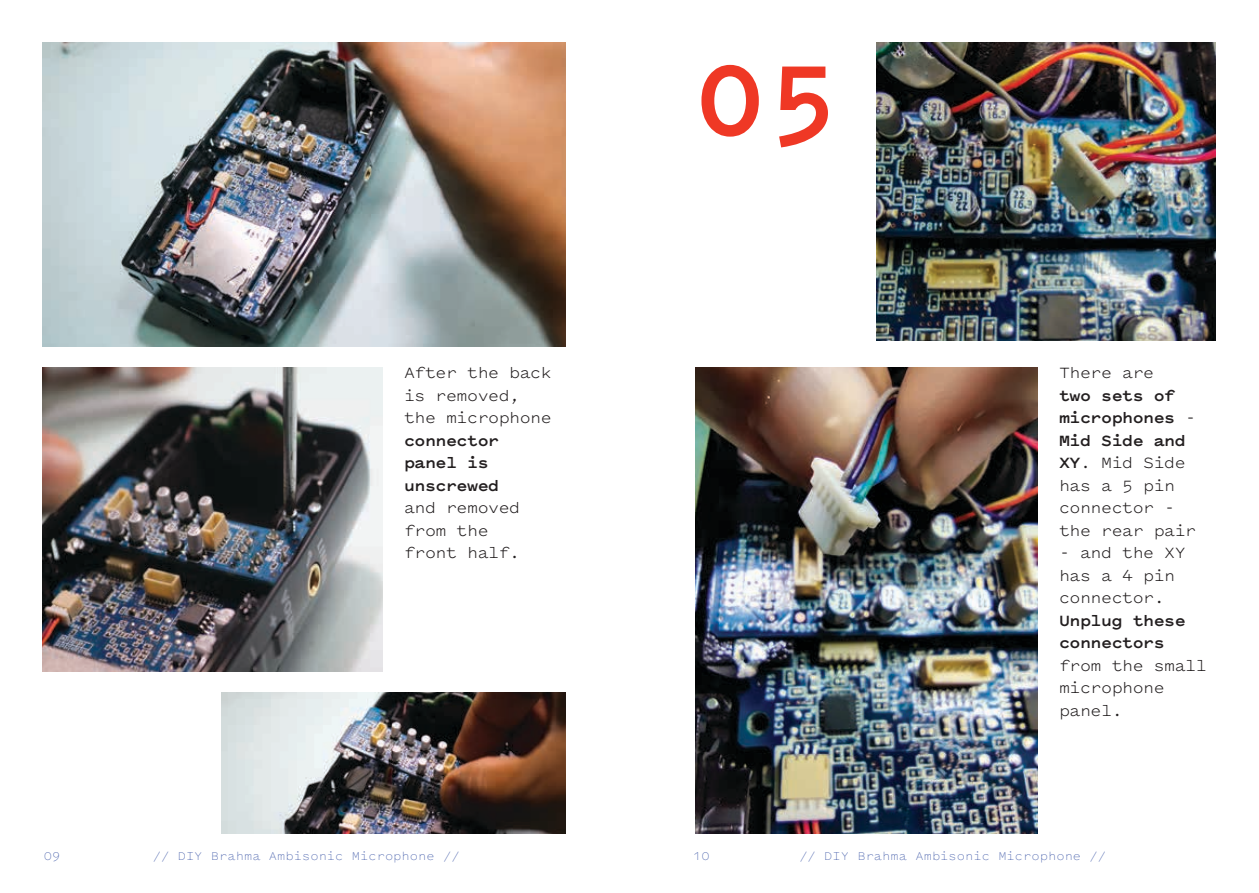
<style>
.page{position:relative;width:1259px;height:893px;background:#fff}
.page>*{position:absolute;margin:0;border:0;box-sizing:border-box;transform-origin:0 0}
.t1{font:700 120px "Pitch Sans";color:#ef3825}
.t2{font:18px/22.5px "Pitch Sans";letter-spacing:-.03em;color:#231f20}
.t3{font:700 18px/22.5px "Pitch Sans";letter-spacing:-.03em;color:#231f20}
.t4{font:300 13.5px "Pitch Sans";color:#3954a5}
.s1{font-weight:700}
</style>
<div class="page">
<img style="left:43px;top:43px;width:523px;height:303px">
<img style="left:43px;top:367px;width:340px;height:304px">
<img style="left:221px;top:692px;width:345px;height:141px">
<img style="left:876px;top:43px;width:340px;height:297px">
<img style="left:695px;top:367px;width:342px;height:466px">
<p class="t2" style="left:404px;top:361px;width:149px">After the back is removed, the microphone</p>
<p class="t3" style="left:404px;top:429px;width:97px">connector panel is unscrewed</p>
<p class="t2" style="left:404px;top:496px;width:118px">and removed from the front half.</p>
<h1 class="t1" style="left:693px;top:19px;width:149px">05</h1>
<p class="t2" style="left:1059px;top:361px;width:97px">There are</p>
<p class="t2" style="left:1059px;top:384px;width:139px"><span class="s1">two sets of microphones</span> -<br><span class="s1">Mid Side and<br>XY</span>. Mid Side has a 5 pin connector - the rear pair</p>
<p class="t2" style="left:1059px;top:541px;width:128px">- and the XY has a 4 pin connector.</p>
<p class="t3" style="left:1059px;top:609px;width:128px">Unplug these connectors</p>
<p class="t2" style="left:1059px;top:654px;width:149px">from the small microphone panel.</p>
<p class="t4" style="left:153px;top:847px;width:308px">// DIY Brahma Ambisonic Microphone //</p>
<p class="t4" style="left:799px;top:847px;width:308px">// DIY Brahma Ambisonic Microphone //</p>
<p class="t4" style="left:44px;top:847px;width:18px">09</p>
<p class="t4" style="left:693px;top:847px;width:18px">10</p>
</div>
